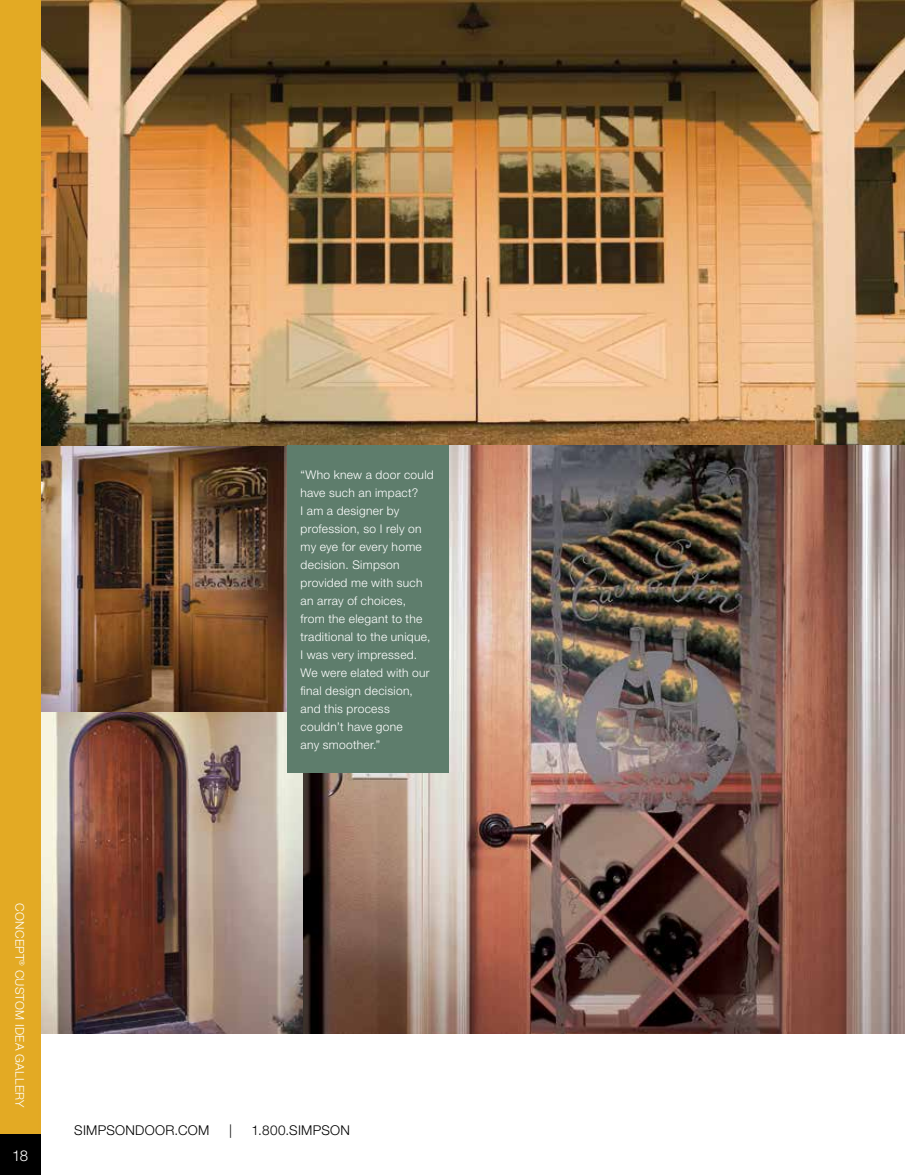
<style>
.page{position:relative;width:905px;height:1175px;background:#fff}
.page>*{position:absolute;margin:0;border:0;box-sizing:border-box;transform-origin:0 0}
.t1{font:300 15px "Helvetica Neue";color:#fff}
.t2{font:300 13.5px "Helvetica Neue";letter-spacing:.02em;color:#000}
.t3{font:300 12px/18px "Helvetica Neue";letter-spacing:.025em;color:#fff}
</style>
<div class="page">
<img style="left:40px;top:446px;width:247px;height:266px">
<img style="left:40px;top:0;width:864px;height:446px">
<img style="left:40px;top:712px;width:264px;height:321px">
<img style="left:304px;top:446px;width:600px;height:587px">
<div style="left:287px;top:445px;width:161px;height:328px;background:#5e7d6c"></div>
<div style="left:0;top:0;width:40px;height:1134px;background:#e3aa24"></div>
<div style="left:0;top:1134px;width:40px;height:40px;background:#000"></div>
<p class="t3" style="left:300px;top:465px;width:135px">“Who knew a door could have such an impact?<br>I am a designer by profession, so I rely on my eye for every home decision. Simpson provided me with such an array of choices,<br>from the elegant to the traditional to the unique,<br>I was very impressed.<br>We were elated with our final design decision, and this process couldn’t have gone<br>any smoother.”</p>
<p class="t3" style="left:29px;top:903px;width:206px;rotate:90deg">concept<sup>®</sup> custom idea gallery</p>
<p class="t1" style="left:12px;top:1146px;width:17px">18</p>
<p class="t2" style="left:74px;top:1121px;width:137px">simpsondoor.com</p>
<p class="t2" style="left:229px;top:1121px;width:4px">|</p>
<p class="t2" style="left:251px;top:1121px;width:100px">1.800.simpson</p>
</div>
